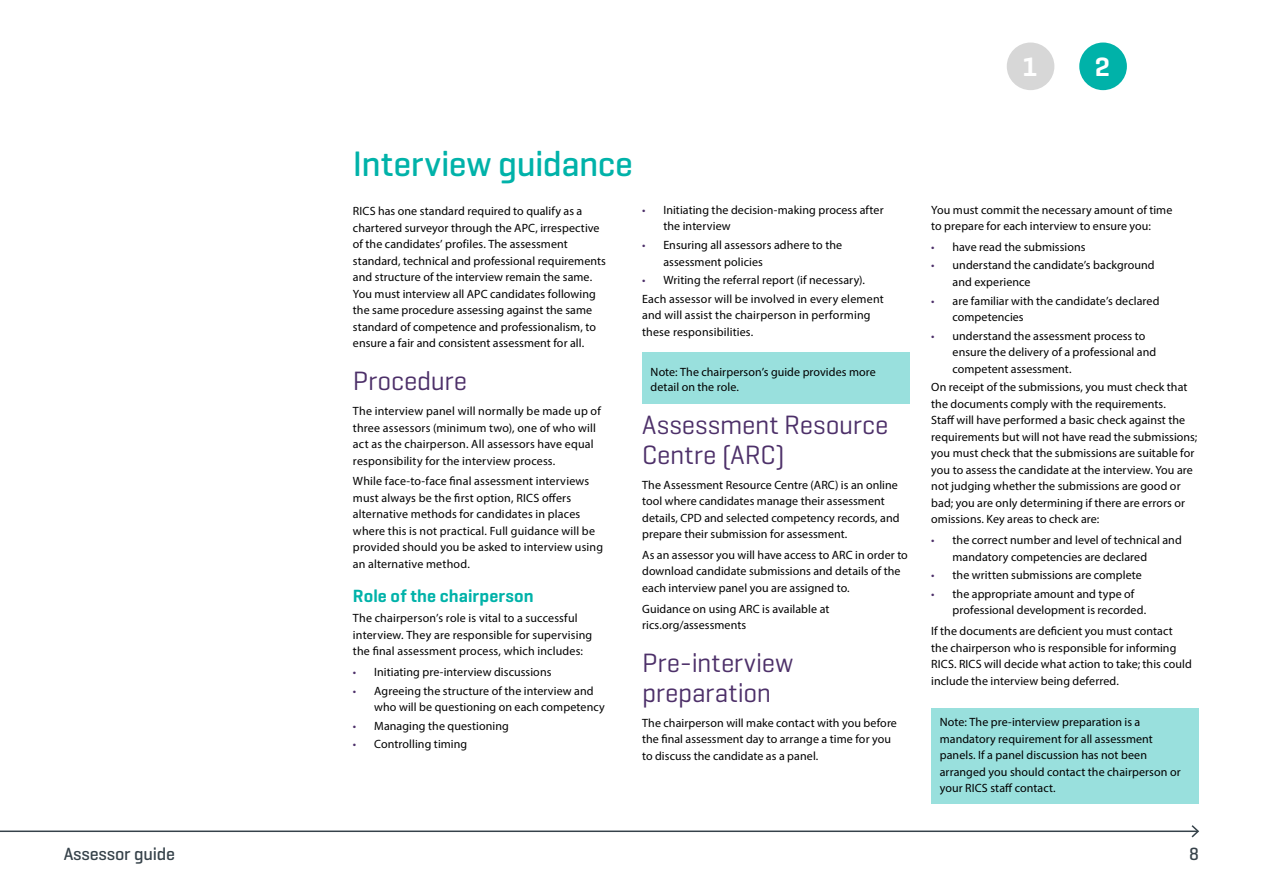
<style>
.page{position:relative;width:1263px;height:893px;background:#fff}
.page>*{position:absolute;margin:0;border:0;box-sizing:border-box;transform-origin:0 0}
.t1{font:500 36px "Geogrotesque";letter-spacing:-.015em;color:#00b2a9}
.t2{font:27px/30px "Geogrotesque";color:#4d3069}
.t3{font:600 27px "Geogrotesque";color:#fff}
.t4{font:600 18px "Geogrotesque";letter-spacing:.005em;color:#00b2a9}
.t5{font:500 18px "Geogrotesque";letter-spacing:-.01em;color:#36424a}
.t6{font:12px/16.5px "Myriad Pro";letter-spacing:.01em;color:#000}
.s1{color:#4d3069}
</style>
<div class="page">
<hr style="left:0;top:830px;width:1198px;height:2px;background:#36424a">
<svg style="left:1190px;top:825px;width:9px;height:13px"></svg>
<div style="left:1079px;top:43px;width:48px;height:47px;background:#00b2a9;border-radius:50%"></div>
<div style="left:1007px;top:43px;width:47px;height:47px;background:#d7d7d7;border-radius:50%"></div>
<div style="left:931px;top:708px;width:268px;height:95px;background:#99e0dd"></div>
<div style="left:642px;top:352px;width:268px;height:51px;background:#99e0dd"></div>
<h2 class="t3" style="left:1022px;top:50px;width:17px">1</h2>
<h2 class="t3" style="left:1095px;top:50px;width:17px">2</h2>
<h1 class="t1" style="left:353px;top:141px;width:281px">Interview guidance</h1>
<p class="t6" style="left:353px;top:203px;width:255px">RICS has one standard required to qualify as a chartered surveyor through the APC, irrespective of the candidates’ profiles. The assessment standard, technical and professional requirements and structure of the interview remain the same.<br>You must interview all APC candidates following the same procedure assessing against the same standard of competence and professionalism, to ensure a fair and consistent assessment for all.</p>
<h2 class="t2" style="left:353px;top:365px;width:116px">Procedure</h2>
<p class="t6" style="left:353px;top:403px;width:249px">The interview panel will normally be made up of three assessors (minimum two), one of who will act as the chairperson. All assessors have equal responsibility for the interview process.</p>
<p class="t6" style="left:353px;top:473px;width:252px">While face-to-face final assessment interviews must always be the first option, RICS offers alternative methods for candidates in places where this is not practical. Full guidance will be provided should you be asked to interview using an alternative method.</p>
<h3 class="t4" style="left:353px;top:584px;width:182px">Role of the chairperson</h3>
<p class="t6" style="left:353px;top:610px;width:241px">The chairperson’s role is vital to a successful interview. They are responsible for supervising the final assessment process, which includes:</p>
<p class="t6" style="left:353px;top:664px;width:200px"><span class="s1">•</span> Initiating pre-interview discussions</p>
<p class="t6" style="left:374px;top:682px;width:232px;text-indent:-21px"><span class="s1">•</span> Agreeing the structure of the interview and who will be questioning on each competency</p>
<p class="t6" style="left:353px;top:717px;width:157px"><span class="s1">•</span> Managing the questioning</p>
<p class="t6" style="left:353px;top:736px;width:116px"><span class="s1">•</span> Controlling timing</p>
<p class="t6" style="left:663px;top:201px;width:222px;text-indent:-21px"><span class="s1">•</span> Initiating the decision-making process after the interview</p>
<p class="t6" style="left:663px;top:237px;width:180px;text-indent:-21px"><span class="s1">•</span> Ensuring all assessors adhere to the assessment policies</p>
<p class="t6" style="left:642px;top:271px;width:243px;line-height:18.6px"><span class="s1">•</span> Writing the referral report (if necessary).<br>Each assessor will be involved in every element</p>
<p class="t6" style="left:642px;top:307px;width:230px">and will assist the chairperson in performing these responsibilities.</p>
<p class="t6" style="left:651px;top:364px;width:227px;line-height:15px">Note: The chairperson’s guide provides more detail on the role.</p>
<h2 class="t2" style="left:642px;top:409px;width:248px">Assessment Resource<br>Centre (ARC)</h2>
<p class="t6" style="left:642px;top:476px;width:259px">The Assessment Resource Centre (ARC) is an online tool where candidates manage their assessment details, CPD and selected competency records, and prepare their submission for assessment.</p>
<p class="t6" style="left:642px;top:546px;width:267px">As an assessor you will have access to ARC in order to download candidate submissions and details of the each interview panel you are assigned to.</p>
<p class="t6" style="left:642px;top:600px;width:189px">Guidance on using ARC is available at rics.org/assessments</p>
<h2 class="t2" style="left:642px;top:647px;width:152px">Pre-interview preparation</h2>
<p class="t6" style="left:642px;top:714px;width:256px">The chairperson will make contact with you before the final assessment day to arrange a time for you to discuss the candidate as a panel.</p>
<p class="t6" style="left:931px;top:201px;width:243px">You must commit the necessary amount of time to prepare for each interview to ensure you:</p>
<p class="t6" style="left:931px;top:238px;width:156px"><span class="s1">•</span> have read the submissions</p>
<p class="t6" style="left:952px;top:257px;width:204px;text-indent:-21px"><span class="s1">•</span> understand the candidate’s background and experience</p>
<p class="t6" style="left:952px;top:292px;width:208px;text-indent:-21px"><span class="s1">•</span> are familiar with the candidate’s declared competencies</p>
<p class="t6" style="left:952px;top:327px;width:205px;text-indent:-21px"><span class="s1">•</span> understand the assessment process to ensure the delivery of a professional and competent assessment.</p>
<p class="t6" style="left:931px;top:379px;width:268px">On receipt of the submissions, you must check that the documents comply with the requirements.<br>Staff will have performed a basic check against the requirements but will not have read the submissions; you must check that the submissions are suitable for you to assess the candidate at the interview. You are not judging whether the submissions are good or bad; you are only determining if there are errors or omissions. Key areas to check are:</p>
<p class="t6" style="left:952px;top:532px;width:231px;text-indent:-21px"><span class="s1">•</span> the correct number and level of technical and mandatory competencies are declared</p>
<p class="t6" style="left:931px;top:567px;width:212px"><span class="s1">•</span> the written submissions are complete</p>
<p class="t6" style="left:952px;top:585px;width:195px;text-indent:-21px"><span class="s1">•</span> the appropriate amount and type of professional development is recorded.</p>
<p class="t6" style="left:931px;top:623px;width:262px">If the documents are deficient you must contact the chairperson who is responsible for informing RICS. RICS will decide what action to take; this could include the interview being deferred.</p>
<p class="t6" style="left:940px;top:714px;width:242px">Note: The pre-interview preparation is a mandatory requirement for all assessment panels. If a panel discussion has not been arranged you should contact the chairperson or your RICS staff contact.</p>
<h3 class="t5" style="left:64px;top:842px;width:113px">Assessor guide</h3>
<h3 class="t5" style="left:1189px;top:842px;width:11px">8</h3>
</div>
